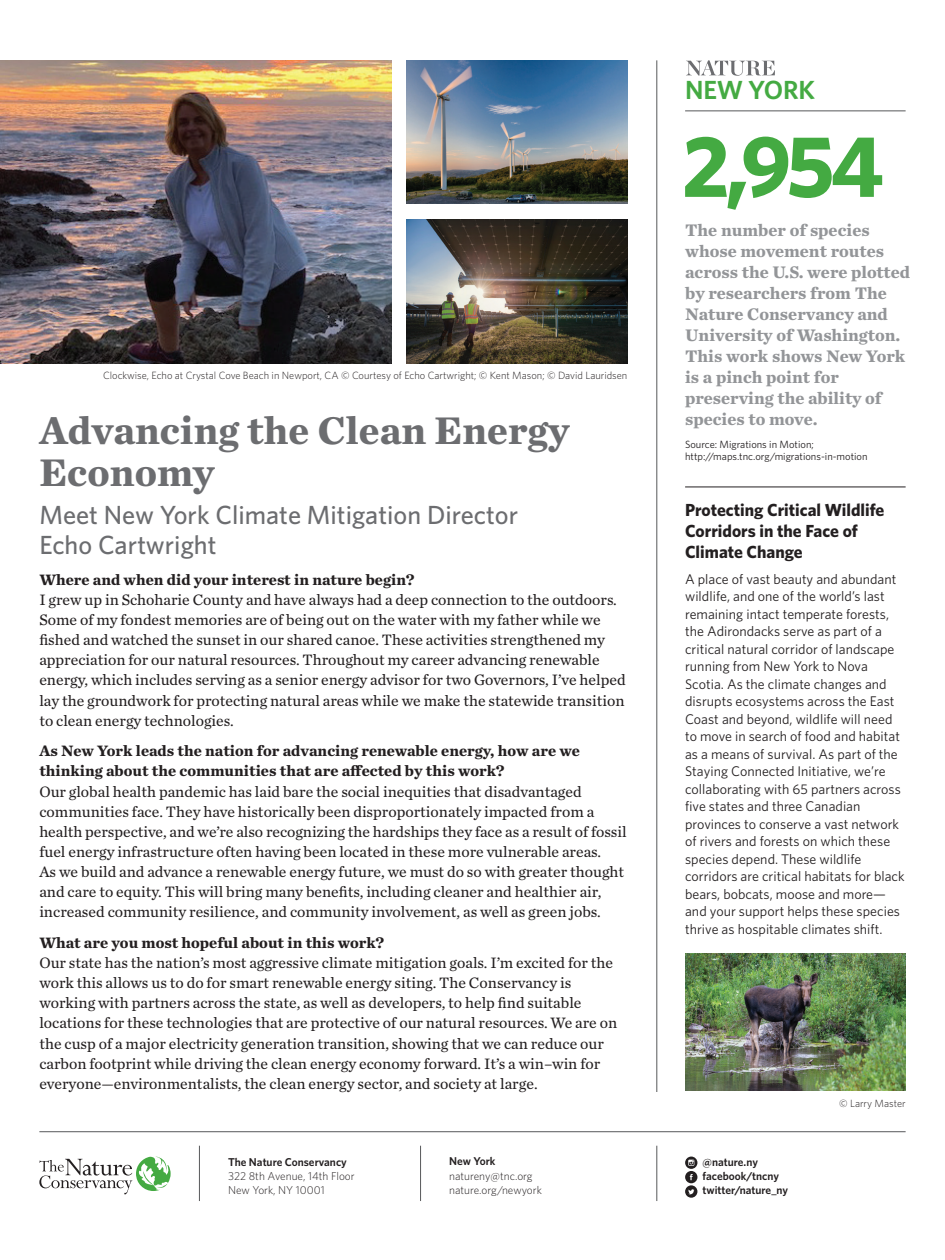
<style>
.page{position:relative;width:945px;height:1260px;background:#fff}
.page>*{position:absolute;margin:0;border:0;box-sizing:border-box;transform-origin:0 0}
.t1{font:700 87.5px "Whitney";color:#44aa42}
.Headline{font:700 40.25px/42px "Chronicle Text G2";color:#6c6d70}
.Dek_-_Subhead{font:500 26.25px/29.8px "Whitney";color:#6c6d70}
.t2{font:600 26.25px "Whitney";letter-spacing:-.01em;color:#44aa42}
.Pull_Quote{font:700 17.5px/21px "Chronicle Text G2";color:#939598}
.Sidebar_Header{font:700 17.5px/21px "Whitney";color:#231f20}
.t3{font:15.75px/20.1px "Chronicle Text G2";color:#231f20}
.t4{font:700 15.75px/20.1px "Chronicle Text G2";color:#231f20}
.Small_Side_Bar_Text{font:14px/17.5px "Whitney";color:#231f20}
.t5{font:300 11.38px "Whitney";color:#231f20}
.t6{font:600 11.38px "Whitney";color:#231f20}
.Photo_Caption{font:300 10.5px "Whitney";color:#231f20}
.Pull_Quote_Byline{font:10.5px/12.2px "Whitney";color:#231f20}
</style>
<div class="page">
<img style="left:685px;top:954px;width:221px;height:136px">
<hr style="left:656px;top:60px;width:1px;height:1032px;background:#57585a">
<hr style="left:39px;top:1131px;width:867px;height:1px;background:#57585a">
<hr style="left:199px;top:1146px;width:1px;height:55px;background:#57585a">
<hr style="left:420px;top:1146px;width:1px;height:55px;background:#57585a">
<hr style="left:656px;top:1146px;width:1px;height:55px;background:#57585a">
<svg style="left:39px;top:1156px;width:132px;height:38px"></svg>
<svg style="left:685px;top:1157px;width:12px;height:41px"></svg>
<img style="left:0;top:60px;width:391px;height:303px">
<hr style="left:685px;top:110px;width:221px;height:1px;background:#57585a">
<svg style="left:686px;top:60px;width:89px;height:16px"></svg>
<img style="left:407px;top:60px;width:220px;height:144px">
<img style="left:407px;top:220px;width:220px;height:143px">
<hr style="left:685px;top:486px;width:221px;height:1px;background:#231f20">
<p class="Photo_Caption" style="left:103px;top:369px;width:526px">Clockwise, Echo at Crystal Cove Beach in Newport, CA © Courtesy of Echo Cartwright; © Kent Mason; © David Lauridsen</p>
<p class="Headline" style="left:39px;top:408px;width:532px">Advancing the Clean Energy<br>Economy</p>
<p class="Dek_-_Subhead" style="left:39px;top:500px;width:480px">Meet New York Climate Mitigation Director<br>Echo Cartwright</p>
<p class="t4" style="left:39px;top:569px;width:377px">Where and when did your interest in nature begin?</p>
<p class="t3" style="left:39px;top:589px;width:588px">I grew up in Schoharie County and have always had a deep connection to the outdoors.<br>Some of my fondest memories are of being out on the water with my father while we fished and watched the sunset in our shared canoe. These activities strengthened my appreciation for our natural resources. Throughout my career advancing renewable energy, which includes serving as a senior energy advisor for two Governors, I’ve helped lay the groundwork for protecting natural areas while we make the statewide transition to clean energy technologies.</p>
<p class="t4" style="left:39px;top:740px;width:542px">As New York leads the nation for advancing renewable energy, how are we thinking about the communities that are affected by this work?</p>
<p class="t3" style="left:39px;top:780px;width:589px">Our global health pandemic has laid bare the social inequities that disadvantaged communities face. They have historically been disproportionately impacted from a health perspective, and we’re also recognizing the hardships they face as a result of fossil fuel energy infrastructure often having been located in these more vulnerable areas.<br>As we build and advance a renewable energy future, we must do so with greater thought and care to equity. This will bring many benefits, including cleaner and healthier air, increased community resilience, and community involvement, as well as green jobs.</p>
<p class="t4" style="left:39px;top:932px;width:346px">What are you most hopeful about in this work?</p>
<p class="t3" style="left:39px;top:952px;width:579px">Our state has the nation’s most aggressive climate mitigation goals. I’m excited for the work this allows us to do for smart renewable energy siting. The Conservancy is working with partners across the state, as well as developers, to help find suitable locations for these technologies that are protective of our natural resources. We are on the cusp of a major electricity generation transition, showing that we can reduce our carbon footprint while driving the clean energy economy forward. It’s a win–win for everyone—environmentalists, the clean energy sector, and society at large.</p>
<p class="t6" style="left:228px;top:1155px;width:120px">The Nature Conservancy</p>
<p class="t5" style="left:228px;top:1169px;width:128px">322 8th Avenue, 14th Floor</p>
<p class="t5" style="left:228px;top:1183px;width:98px">New York, NY 10001</p>
<p class="t6" style="left:449px;top:1153px;width:48px">New York</p>
<p class="t5" style="left:449px;top:1168px;width:85px">natureny@tnc.org</p>
<p class="t5" style="left:449px;top:1183px;width:94px">nature.org/newyork</p>
<p class="t2" style="left:685px;top:73px;width:131px">NEW YORK</p>
<p class="t1" style="left:682px;top:108px;width:204px">2,954</p>
<p class="Pull_Quote" style="left:685px;top:219px;width:226px">The number of species whose movement routes across the U.S. were plotted by researchers from The<br>Nature Conservancy and<br>University of Washington.<br>This work shows New York is a pinch point for preserving the ability of species to move.</p>
<p class="Pull_Quote_Byline" style="left:685px;top:438px;width:184px">Source: Migrations in Motion; http://maps.tnc.org/migrations-in-motion</p>
<p class="Sidebar_Header" style="left:685px;top:499px;width:201px">Protecting Critical Wildlife<br>Corridors in the Face of<br>Climate Change</p>
<p class="Small_Side_Bar_Text" style="left:685px;top:570px;width:221px">A place of vast beauty and abundant wildlife, and one of the world’s last remaining intact temperate forests, the Adirondacks serve as part of a critical natural corridor of landscape running from New York to Nova Scotia. As the climate changes and disrupts ecosystems across the East Coast and beyond, wildlife will need to move in search of food and habitat as a means of survival. As part of the Staying Connected Initiative, we’re collaborating with 65 partners across five states and three Canadian provinces to conserve a vast network of rivers and forests on which these species depend. These wildlife corridors are critical habitats for black bears, bobcats, moose and more— and your support helps these species thrive as hospitable climates shift.</p>
<p class="t6" style="left:703px;top:1155px;width:57px">@nature.ny</p>
<p class="t6" style="left:703px;top:1169px;width:78px">facebook/tncny</p>
<p class="t6" style="left:703px;top:1183px;width:87px">twitter/nature_ny</p>
<p class="Photo_Caption" style="left:839px;top:1096px;width:68px">© Larry Master</p>
</div>
